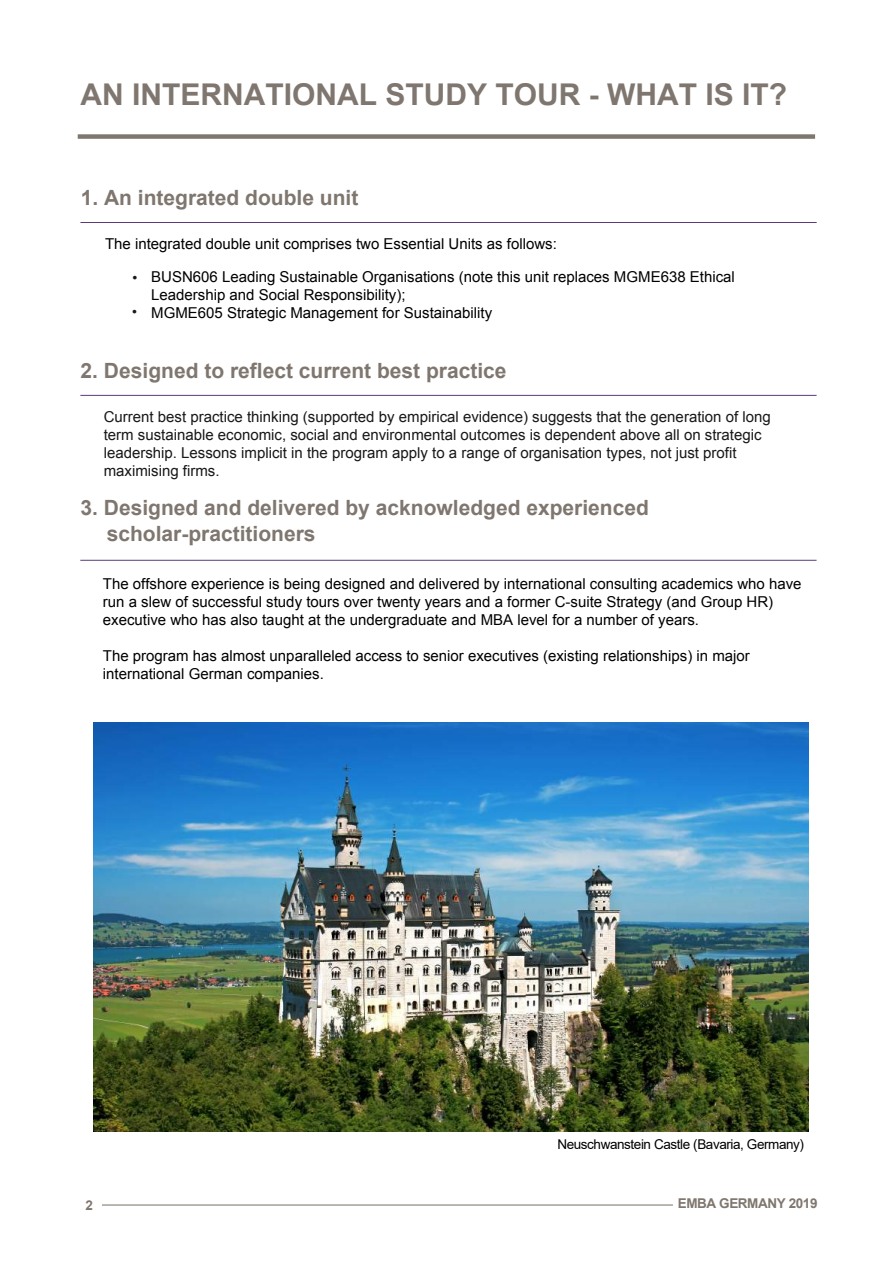
<style>
.page{position:relative;width:893px;height:1263px;background:#fff}
.page>*{position:absolute;margin:0;border:0;box-sizing:border-box;transform-origin:0 0}
.t1{font:700 30px "Arial";color:#7f776f}
.t2{font:700 21px/25.5px "Arial";color:#7f776f}
.t3{font:15px/18px "Arial";color:#000}
.t4{font:15px/18px "Arial";color:#181719}
.t5{font:13.5px "Arial";letter-spacing:-.03em;color:#000}
.t6{font:700 13.5px "Arial";letter-spacing:-.03em;color:#7f776f}
.t7{font:13.5px "Miller Text Roman";color:#181719}
</style>
<div class="page">
<hr style="left:102px;top:1205px;width:571px;height:1px;background:#7f776f">
<hr style="left:80px;top:222px;width:737px;height:1px;background:#371260">
<div style="left:78px;top:134px;width:737px;height:5px;background:#7f776f"></div>
<hr style="left:80px;top:395px;width:737px;height:1px;background:#371260">
<hr style="left:80px;top:560px;width:736px;height:1px;background:#371260">
<img style="left:94px;top:722px;width:714px;height:409px">
<h1 class="t1" style="left:81px;top:75px;width:708px">AN INTERNATIONAL STUDY TOUR - WHAT IS IT?</h1>
<h2 class="t2" style="left:81px;top:185px;width:279px">1. An integrated double unit</h2>
<p class="t3" style="left:151px;top:228px;width:585px;line-height:32.4px;text-indent:-46px">The integrated double unit comprises two Essential Units as follows:<br>BUSN606 Leading Sustainable Organisations (note this unit replaces MGME638 Ethical</p>
<p class="t3" style="left:151px;top:286px;width:342px">Leadership and Social Responsibility);<br>MGME605 Strategic Management for Sustainability</p>
<p class="t7" style="left:132px;top:269px;width:7px">•</p>
<p class="t7" style="left:132px;top:304px;width:7px">•</p>
<h2 class="t2" style="left:81px;top:358px;width:427px">2. Designed to reflect current best practice</h2>
<p class="t4" style="left:104px;top:408px;width:668px">Current best practice thinking (supported by empirical evidence) suggests that the generation of long term sustainable economic, social and environmental outcomes is dependent above all on strategic leadership. Lessons implicit in the program apply to a range of organisation types, not just profit maximising firms.</p>
<h2 class="t2" style="left:107px;top:496px;width:544px;text-indent:-26px">3. Designed and delivered by acknowledged experienced scholar-practitioners</h2>
<p class="t3" style="left:103px;top:575px;width:700px">The offshore experience is being designed and delivered by international consulting academics who have run a slew of successful study tours over twenty years and a former C-suite Strategy (and Group HR) executive who has also taught at the undergraduate and MBA level for a number of years.</p>
<p class="t3" style="left:103px;top:647px;width:648px">The program has almost unparalleled access to senior executives (existing relationships) in major international German companies.</p>
<p class="t5" style="left:557px;top:1135px;width:248px">Neuschwanstein Castle (Bavaria, Germany)</p>
<p class="t6" style="left:86px;top:1196px;width:9px">2</p>
<p class="t6" style="left:678px;top:1194px;width:141px">EMBA GERMANY 2019</p>
</div>
